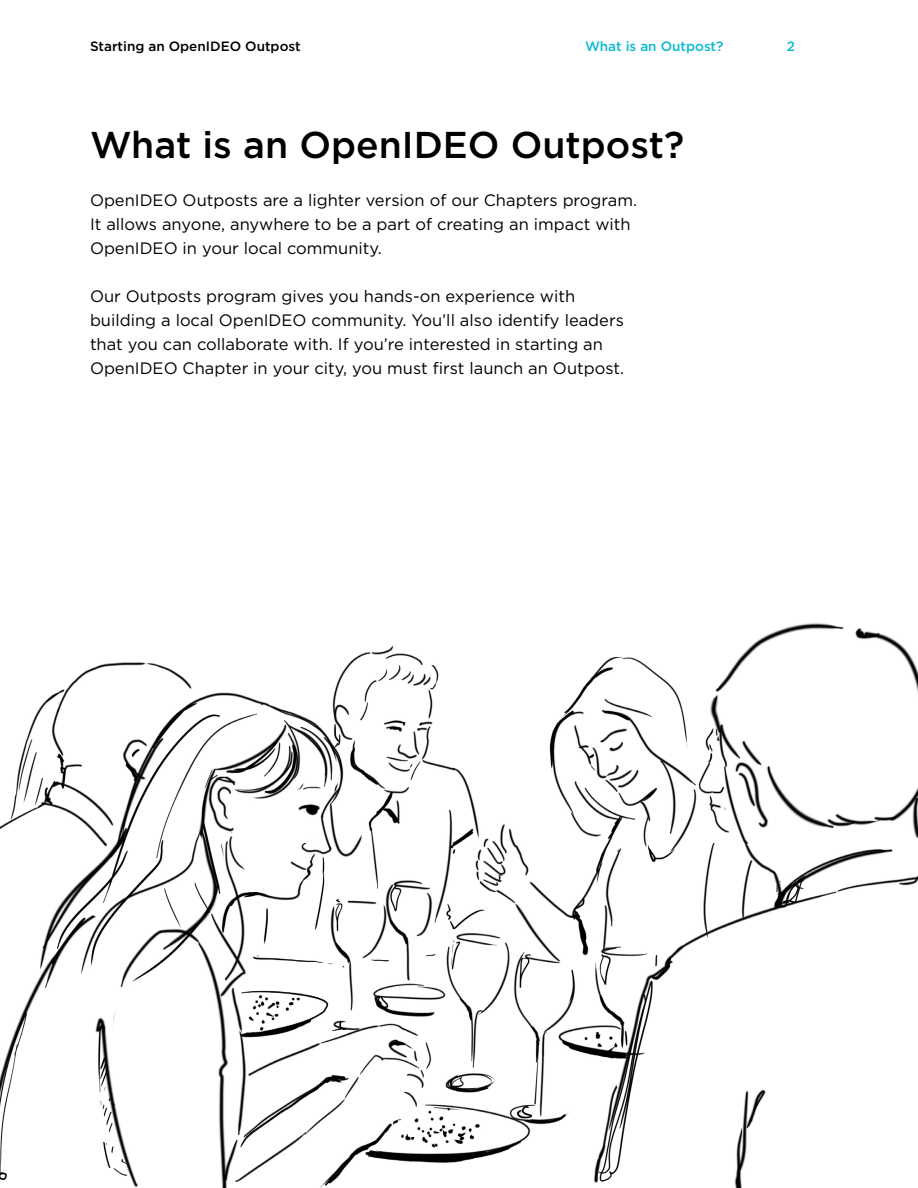
<style>
.page{position:relative;width:918px;height:1188px;background:#fff}
.page>*{position:absolute;margin:0;border:0;box-sizing:border-box;transform-origin:0 0}
.t1{font:500 37.35px "Gotham";color:#000}
.t2{font:16.5px/24px "Gotham";color:#000}
.t3{font:500 13.5px "Gotham";color:#000}
.t4{font:500 13.5px "Gotham";color:#0bbad2}
</style>
<div class="page">
<img style="left:0;top:623px;width:918px;height:565px">
<p class="t3" style="left:90px;top:37px;width:212px">Starting an OpenIDEO Outpost</p>
<p class="t4" style="left:585px;top:38px;width:140px">What is an Outpost?</p>
<p class="t4" style="left:787px;top:37px;width:10px">2</p>
<h1 class="t1" style="left:90px;top:121px;width:596px">What is an OpenIDEO Outpost?</h1>
<p class="t2" style="left:90px;top:188px;width:549px">OpenIDEO Outposts are a lighter version of our Chapters program.<br>It allows anyone, anywhere to be a part of creating an impact with<br>OpenIDEO in your local community.</p>
<p class="t2" style="left:90px;top:284px;width:536px">Our Outposts program gives you hands-on experience with building a local OpenIDEO community. You’ll also identify leaders that you can collaborate with. If you’re interested in starting an OpenIDEO Chapter in your city, you must first launch an Outpost.</p>
</div>
